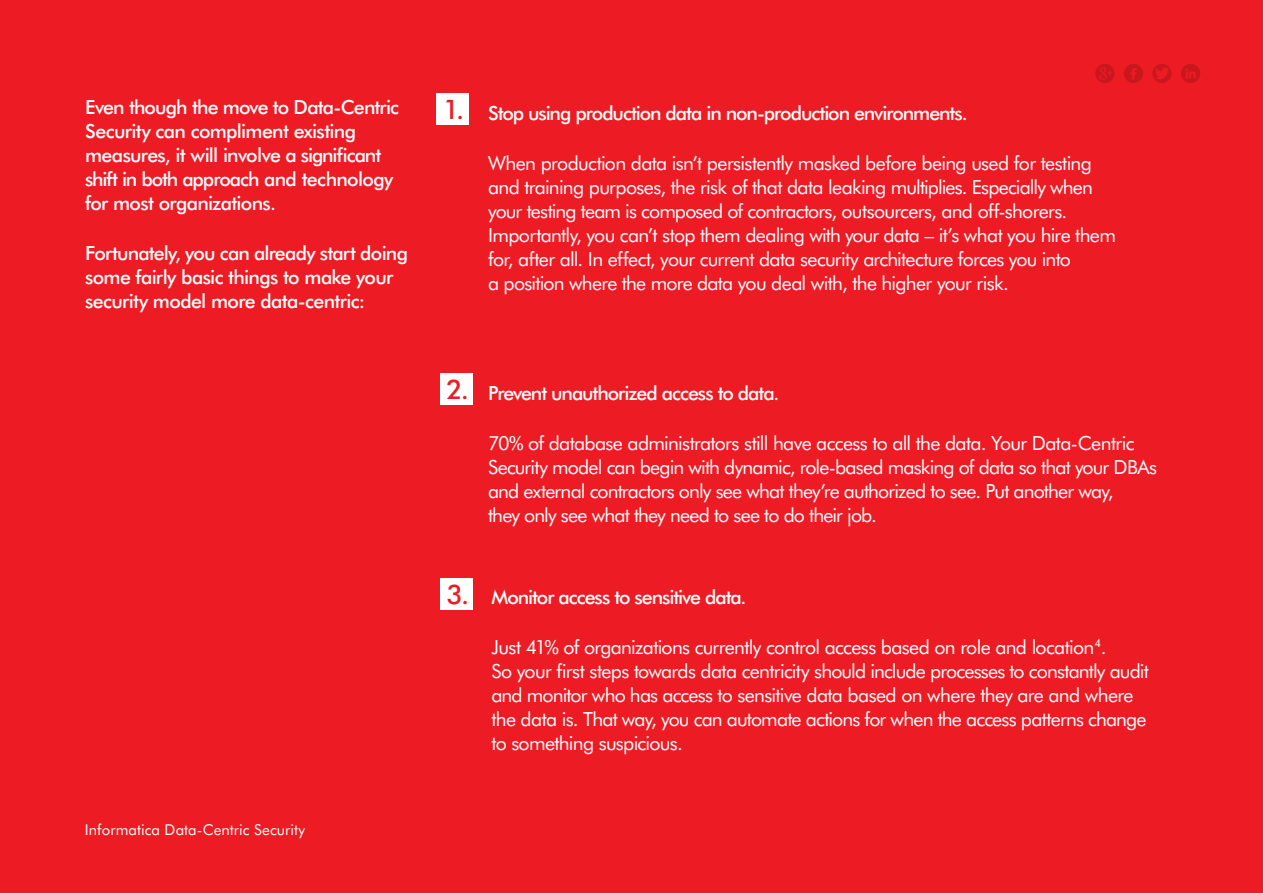
<style>
.page{position:relative;width:1263px;height:893px;background:#ed1c24}
.page>*{position:absolute;margin:0;border:0;box-sizing:border-box;transform-origin:0 0}
.t1{font:500 27px "Futura BT";color:#ed1c24}
.t2{font:19.5px/24px "Futura BT";letter-spacing:-.04em;color:#fff}
.t3{font:500 19.5px/24px "Futura BT";letter-spacing:-.045em;color:#fff}
.t4{font:15px "Futura BT";letter-spacing:.005em;color:#fff}
.s1{font-size:27px;color:#ed1c24}
</style>
<div class="page">
<div style="left:440px;top:578px;width:32px;height:32px;background:#fff"></div>
<div style="left:440px;top:373px;width:32px;height:32px;background:#fff"></div>
<div style="left:436px;top:94px;width:33px;height:31px;background:#fff"></div>
<p class="t3" style="left:85px;top:94px;width:316px">Even though the move to Data-Centric Security can compliment existing measures, it will involve a significant shift in both approach and technology for most organizations.</p>
<p class="t3" style="left:85px;top:241px;width:325px">Fortunately, you can already start doing some fairly basic things to make your security model more data-centric:</p>
<p class="t4" style="left:85px;top:821px;width:222px">Informatica Data-Centric Security</p>
<p class="t3" style="left:443px;top:101px;width:526px"><span class="s1">1.</span> Stop using production data in non-production environments.</p>
<p class="t2" style="left:488px;top:151px;width:629px">When production data isn’t persistently masked before being used for testing and training purposes, the risk of that data leaking multiplies. Especially when your testing team is composed of contractors, outsourcers, and off-shorers.<br>Importantly, you can’t stop them dealing with your data – it’s what you hire them for, after all. In effect, your current data security architecture forces you into<br>a position where the more data you deal with, the higher your risk.</p>
<h1 class="t1" style="left:447px;top:373px;width:24px">2.</h1>
<p class="t3" style="left:488px;top:381px;width:293px">Prevent unauthorized access to data.</p>
<p class="t2" style="left:488px;top:431px;width:671px">70% of database administrators still have access to all the data. Your Data-Centric Security model can begin with dynamic, role-based masking of data so that your DBAs and external contractors only see what they’re authorized to see. Put another way,<br>they only see what they need to see to do their job.</p>
<h1 class="t1" style="left:447px;top:578px;width:24px">3.</h1>
<p class="t3" style="left:491px;top:584px;width:257px">Monitor access to sensitive data.</p>
<p class="t2" style="left:491px;top:635px;width:659px">Just 41% of organizations currently control access based on role and location<sup>4</sup>.<br>So your first steps towards data centricity should include processes to constantly audit and monitor who has access to sensitive data based on where they are and where the data is. That way, you can automate actions for when the access patterns change to something suspicious.</p>
</div>
